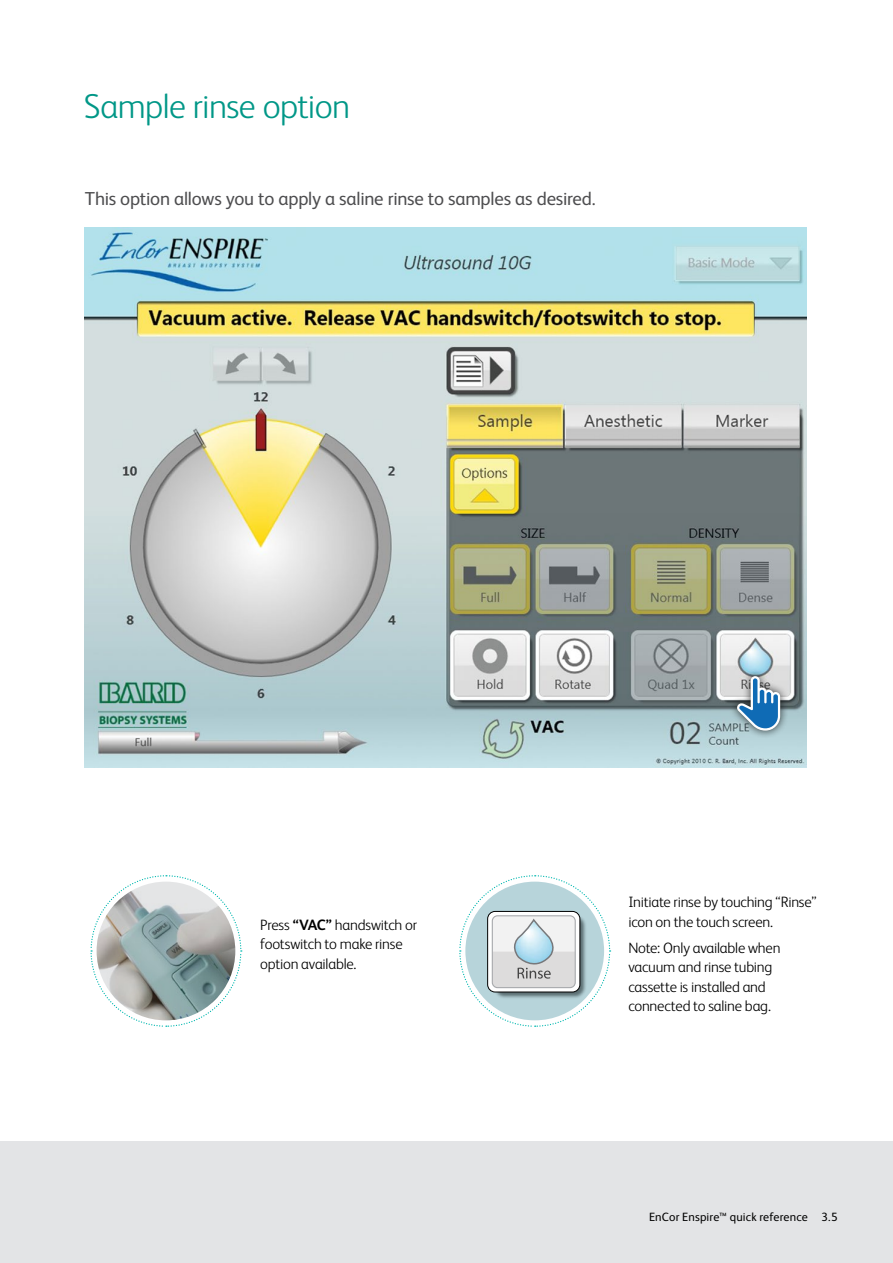
<style>
.page{position:relative;width:893px;height:1263px;background:#fff}
.page>*{position:absolute;margin:0;border:0;box-sizing:border-box;transform-origin:0 0}
.t1{font:300 34.5px "FS Albert Pro";letter-spacing:-.015em;color:#009787}
.t2{font:18.75px "FS Albert Pro";letter-spacing:-.015em;color:#4d4d4f}
.t3{font:300 15px/19.5px "FS Albert Pro";letter-spacing:-.015em;color:#000}
.t4{font:12px "FS Albert Pro";letter-spacing:.01em;color:#000}
.s1{font-weight:700}
</style>
<div class="page">
<div style="left:0;top:1141px;width:893px;height:122px;background:#e3e4e6"></div>
<img style="left:84px;top:227px;width:723px;height:541px">
<div style="left:729px;top:668px;width:60px;height:71px;background:#000;opacity:.75"></div>
<svg style="left:737px;top:676px;width:43px;height:55px;background:#7aa1bf"></svg>
<svg style="left:90px;top:875px;width:152px;height:152px"></svg>
<svg style="left:459px;top:875px;width:152px;height:152px"></svg>
<h1 class="t1" style="left:84px;top:82px;width:268px">Sample rinse option</h1>
<p class="t2" style="left:85px;top:185px;width:512px">This option allows you to apply a saline rinse to samples as desired.</p>
<p class="t3" style="left:260px;top:914px;width:158px">Press <span class="s1">“VAC”</span> handswitch or footswitch to make rinse option available.</p>
<p class="t3" style="left:628px;top:891px;width:190px">Initiate rinse by touching “Rinse” icon on the touch screen.</p>
<p class="t3" style="left:628px;top:937px;width:154px">Note: Only available when vacuum and rinse tubing cassette is installed and connected to saline bag.</p>
<p class="t4" style="left:649px;top:1208px;width:190px">EnCor Enspire™ quick reference 3.5</p>
</div>
